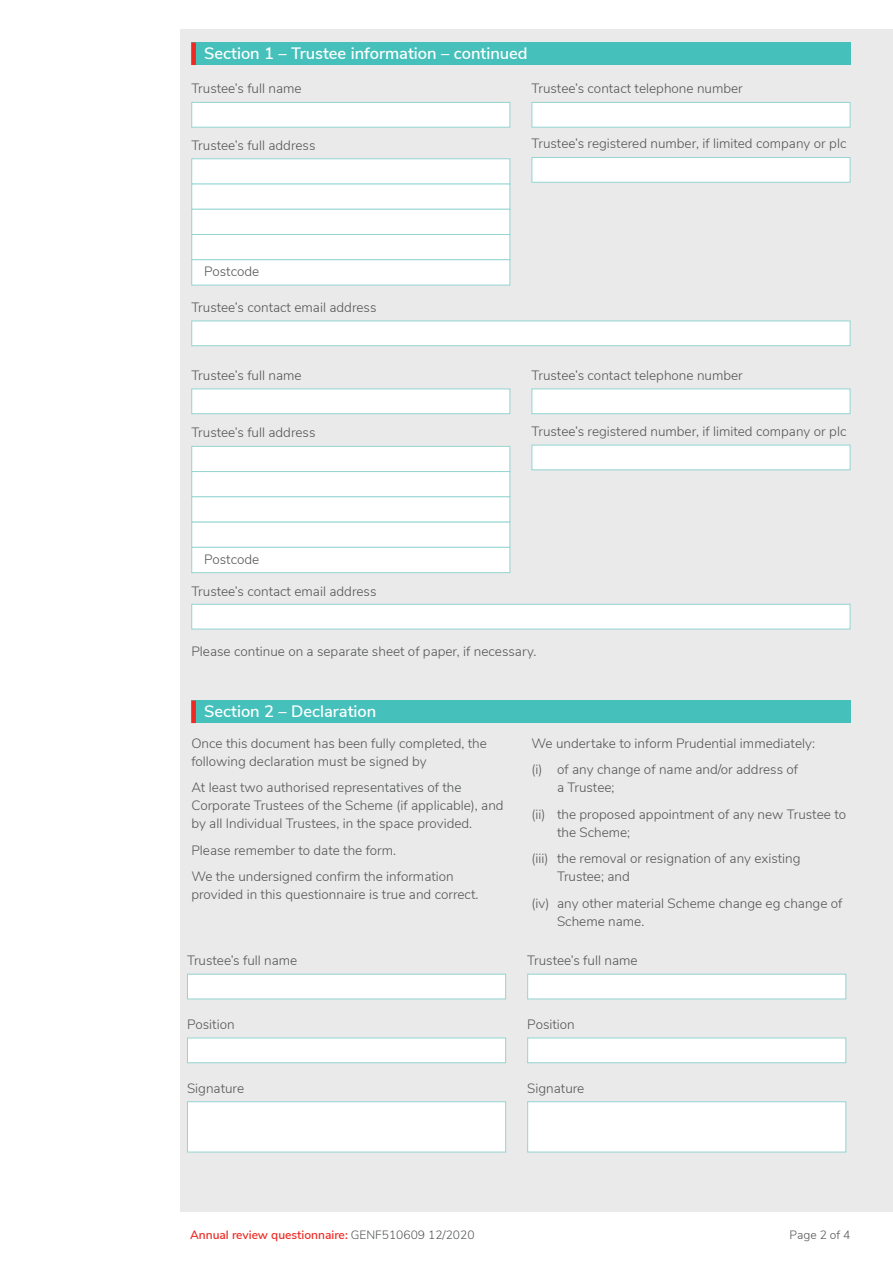
<style>
.page{position:relative;width:893px;height:1263px;background:#fff}
.page>*{position:absolute;margin:0;border:0;box-sizing:border-box;transform-origin:0 0}
.t1{font:600 16.5px "Nunito Sans";color:#fff}
.t2{font:300 13.5px/26.5px "Nunito Sans";color:#545555}
.t3{font:600 12px "Nunito Sans";color:#ee2a23}
.t4{font:300 12px "Nunito Sans";color:#545555}
.s1{font-weight:300;color:#545555}
</style>
<div class="page">
<div style="left:181px;top:30px;width:712px;height:1182px;background:#e9eae9"></div>
<div style="left:191px;top:43px;width:659px;height:22px;background:#45c0bb"></div>
<div style="left:191px;top:43px;width:5px;height:22px;background:#ee2a23"></div>
<div style="left:191px;top:700px;width:659px;height:23px;background:#45c0bb"></div>
<div style="left:191px;top:700px;width:5px;height:23px;background:#ee2a23"></div>
<div style="left:527px;top:974px;width:319px;height:25px;background:#fff;border:1px solid #94d5d2"></div>
<div style="left:187px;top:974px;width:319px;height:25px;background:#fff;border:1px solid #94d5d2"></div>
<div style="left:527px;top:1037px;width:319px;height:26px;background:#fff;border:1px solid #94d5d2"></div>
<div style="left:187px;top:1037px;width:319px;height:26px;background:#fff;border:1px solid #94d5d2"></div>
<div style="left:187px;top:1101px;width:319px;height:51px;background:#fff;border:1px solid #94d5d2"></div>
<div style="left:527px;top:1101px;width:319px;height:51px;background:#fff;border:1px solid #94d5d2"></div>
<div style="left:531px;top:102px;width:319px;height:26px;background:#fff;border:1px solid #94d5d2"></div>
<div style="left:191px;top:102px;width:319px;height:26px;background:#fff;border:1px solid #94d5d2"></div>
<div style="left:191px;top:321px;width:659px;height:25px;background:#fff;border:1px solid #94d5d2"></div>
<div style="left:531px;top:157px;width:319px;height:26px;background:#fff;border:1px solid #94d5d2"></div>
<div style="left:191px;top:158px;width:319px;height:26px;background:#fff;border:1px solid #94d5d2"></div>
<div style="left:191px;top:184px;width:319px;height:26px;background:#fff;border:1px solid #94d5d2"></div>
<div style="left:191px;top:209px;width:319px;height:26px;background:#fff;border:1px solid #94d5d2"></div>
<div style="left:191px;top:234px;width:319px;height:26px;background:#fff;border:1px solid #94d5d2"></div>
<div style="left:191px;top:259px;width:319px;height:26px;background:#fff;border:1px solid #94d5d2"></div>
<div style="left:531px;top:389px;width:319px;height:25px;background:#fff;border:1px solid #94d5d2"></div>
<div style="left:191px;top:389px;width:319px;height:25px;background:#fff;border:1px solid #94d5d2"></div>
<div style="left:191px;top:604px;width:659px;height:25px;background:#fff;border:1px solid #94d5d2"></div>
<div style="left:531px;top:445px;width:319px;height:25px;background:#fff;border:1px solid #94d5d2"></div>
<div style="left:191px;top:446px;width:319px;height:26px;background:#fff;border:1px solid #94d5d2"></div>
<div style="left:191px;top:471px;width:319px;height:26px;background:#fff;border:1px solid #94d5d2"></div>
<div style="left:191px;top:496px;width:319px;height:26px;background:#fff;border:1px solid #94d5d2"></div>
<div style="left:191px;top:522px;width:319px;height:26px;background:#fff;border:1px solid #94d5d2"></div>
<div style="left:191px;top:547px;width:319px;height:26px;background:#fff;border:1px solid #94d5d2"></div>
<p class="t1" style="left:204px;top:41px;width:325px">Section 1 – Trustee information – continued</p>
<p class="t2" style="left:191px;top:74px;width:112px">Trustee’s full name</p>
<p class="t2" style="left:531px;top:74px;width:213px">Trustee’s contact telephone number</p>
<p class="t2" style="left:191px;top:131px;width:126px">Trustee’s full address</p>
<p class="t2" style="left:531px;top:129px;width:316px">Trustee’s registered number, if limited company or plc</p>
<p class="t2" style="left:204px;top:258px;width:57px">Postcode</p>
<p class="t2" style="left:191px;top:293px;width:187px">Trustee’s contact email address</p>
<p class="t2" style="left:191px;top:361px;width:112px">Trustee’s full name</p>
<p class="t2" style="left:531px;top:361px;width:213px">Trustee’s contact telephone number</p>
<p class="t2" style="left:191px;top:418px;width:126px">Trustee’s full address</p>
<p class="t2" style="left:531px;top:417px;width:316px">Trustee’s registered number, if limited company or plc</p>
<p class="t2" style="left:204px;top:545px;width:57px">Postcode</p>
<p class="t2" style="left:191px;top:577px;width:187px">Trustee’s contact email address</p>
<p class="t2" style="left:191px;top:637px;width:347px">Please continue on a separate sheet of paper, if necessary.</p>
<p class="t1" style="left:204px;top:699px;width:174px">Section 2 – Declaration</p>
<p class="t2" style="left:191px;top:733px;width:297px;line-height:18px">Once this document has been fully completed, the following declaration must be signed by</p>
<p class="t2" style="left:191px;top:778px;width:314px;line-height:18px">At least two authorised representatives of the<br>Corporate Trustees of the Scheme (if applicable), and by all Individual Trustees, in the space provided.</p>
<p class="t2" style="left:191px;top:836px;width:264px">Please remember to date the form.<br>We the undersigned confirm the information</p>
<p class="t2" style="left:191px;top:881px;width:289px">provided in this questionnaire is true and correct.</p>
<p class="t2" style="left:531px;top:729px;width:285px">We undertake to inform Prudential immediately: (i) of any change of name and/or address of</p>
<p class="t2" style="left:531px;top:773px;width:316px;text-indent:26px">a Trustee;<br>(ii) the proposed appointment of any new Trustee to</p>
<p class="t2" style="left:531px;top:818px;width:270px;text-indent:26px">the Scheme;<br>(iii) the removal or resignation of any existing</p>
<p class="t2" style="left:531px;top:862px;width:312px;text-indent:26px">Trustee; and<br>(iv) any other material Scheme change eg change of</p>
<p class="t2" style="left:557px;top:907px;width:89px">Scheme name.</p>
<p class="t2" style="left:187px;top:946px;width:112px">Trustee’s full name</p>
<p class="t2" style="left:527px;top:946px;width:112px">Trustee’s full name</p>
<p class="t2" style="left:187px;top:1010px;width:49px">Position</p>
<p class="t2" style="left:527px;top:1010px;width:49px">Position</p>
<p class="t2" style="left:187px;top:1074px;width:59px">Signature</p>
<p class="t2" style="left:527px;top:1074px;width:59px">Signature</p>
<p class="t3" style="left:190px;top:1226px;width:286px">Annual review questionnaire: <span class="s1">GENF510609 12/2020</span></p>
<p class="t4" style="left:790px;top:1226px;width:62px">Page 2 of 4</p>
</div>
